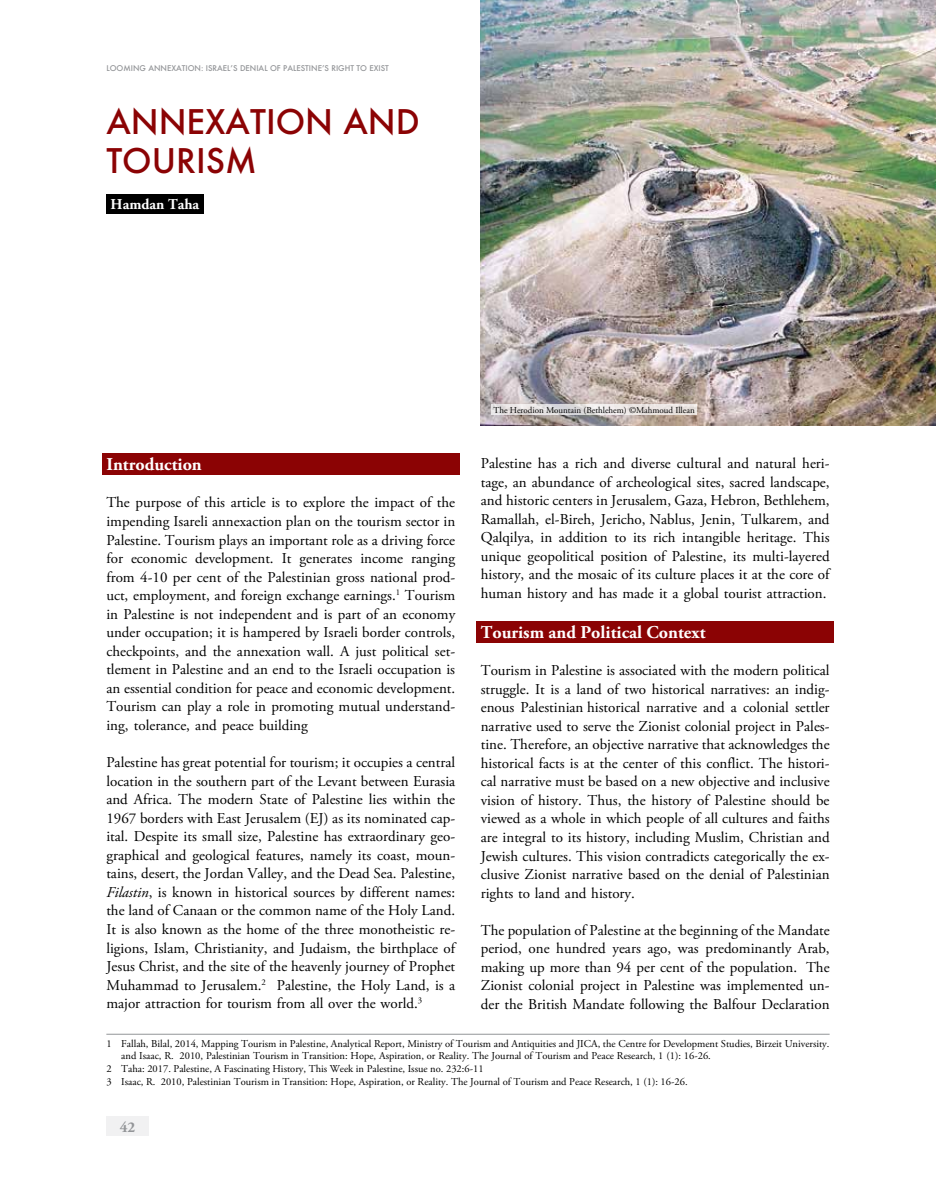
<style>
.page{position:relative;width:936px;height:1191px;background:#fff}
.page>*{position:absolute;margin:0;border:0;box-sizing:border-box;transform-origin:0 0}
.t1{font:500 33px/39.6px "Futura";color:#8b0304}
.t2{font:700 18px "Adobe Garamond Pro";color:#fff}
.t3{font:15px/18.6px "Adobe Garamond Pro";color:#000;text-align:justify}
.t4{font:700 15px "Adobe Garamond Pro";color:#fff}
.t5{font:700 15px "Adobe Garamond Pro";color:#939598}
.t6{font:10.5px "Adobe Garamond Pro";color:#000}
.t7{font:9px "Adobe Garamond Pro";color:#000}
.t8{font:500 7.65px "Futura";color:#939598}
.s1{font-style:italic}
</style>
<div class="page">
<div style="left:102px;top:453px;width:357px;height:21px;background:#8b0304"></div>
<hr style="left:106px;top:1033px;width:723px;height:1px;background:#939598">
<div style="left:476px;top:621px;width:357px;height:21px;background:#8b0304"></div>
<img style="left:480px;top:0;width:455px;height:425px">
<div style="left:106px;top:194px;width:97px;height:19px;background:#000"></div>
<svg style="left:491px;top:404px;width:206px;height:11px;background:#e6e2e2"></svg>
<div style="left:106px;top:1116px;width:43px;height:20px;background:#f1f1f2"></div>
<p class="t8" style="left:106px;top:63px;width:284px">LOOMING ANNEXATION: ISRAEL’S DENIAL OF PALESTINE’S RIGHT TO EXIST</p>
<h1 class="t1" style="left:106px;top:101px;width:315px">ANNEXATION AND<br>TOURISM</h1>
<p class="t4" style="left:111px;top:196px;width:90px">Hamdan Taha</p>
<p class="t7" style="left:493px;top:404px;width:203px">The Herodion Mountain (Bethlehem) ©Mahmoud Illean</p>
<p class="t3" style="left:480px;top:455px;width:350px">Palestine has a rich and diverse cultural and natural heri&shy;tage, an abundance of archeological sites, sacred landscape, and historic centers in Jerusalem, Gaza, Hebron, Bethlehem, Ramallah, el-Bireh, Jericho, Nablus, Jenin, Tulkarem, and Qalqilya, in addition to its rich intangible heritage. This unique geopolitical position of Palestine, its multi-layered history, and the mosaic of its culture places it at the core of human history and has made it a global tourist attraction.</p>
<p class="t2" style="left:480px;top:622px;width:226px">Tourism and Political Context</p>
<p class="t3" style="left:480px;top:662px;width:350px">Tourism in Palestine is associated with the modern political struggle. It is a land of two historical narratives: an indig&shy;enous Palestinian historical narrative and a colonial settler narrative used to serve the Zionist colonial project in Pales&shy;tine. Therefore, an objective narrative that acknowledges the historical facts is at the center of this conflict. The histori&shy;cal narrative must be based on a new objective and inclusive vision of history. Thus, the history of Palestine should be viewed as a whole in which people of all cultures and faiths are integral to its history, including Muslim, Christian and Jewish cultures. This vision contradicts categorically the ex&shy;clusive Zionist narrative based on the denial of Palestinian rights to land and history.</p>
<p class="t3" style="left:480px;top:921px;width:350px">The population of Palestine at the beginning of the Mandate period, one hundred years ago, was predominantly Arab, making up more than 94 per cent of the population. The Zionist colonial project in Palestine was implemented un&shy;der the British Mandate following the Balfour Declaration</p>
<p class="t2" style="left:106px;top:454px;width:97px">Introduction</p>
<p class="t3" style="left:106px;top:494px;width:350px">The purpose of this article is to explore the impact of the impending Isareli annexaction plan on the tourism sector in Palestine. Tourism plays an important role as a driving force for economic development. It generates income ranging from 4-10 per cent of the Palestinian gross national prod&shy;uct, employment, and foreign exchange earnings.<sup>1</sup> Tourism in Palestine is not independent and is part of an economy under occupation; it is hampered by Israeli border controls, checkpoints, and the annexation wall. A just political set&shy;tlement in Palestine and an end to the Israeli occupation is an essential condition for peace and economic development.<br>Tourism can play a role in promoting mutual understand&shy;ing, tolerance, and peace building</p>
<p class="t3" style="left:106px;top:753px;width:350px">Palestine has great potential for tourism; it occupies a central location in the southern part of the Levant between Eurasia and Africa. The modern State of Palestine lies within the 1967 borders with East Jerusalem (EJ) as its nominated cap&shy;ital. Despite its small size, Palestine has extraordinary geo&shy;graphical and geological features, namely its coast, moun&shy;tains, desert, the Jordan Valley, and the Dead Sea. Palestine, <span class="s1">Filastin</span>, is known in historical sources by different names: the land of Canaan or the common name of the Holy Land.<br>It is also known as the home of the three monotheistic re&shy;ligions, Islam, Christianity, and Judaism, the birthplace of Jesus Christ, and the site of the heavenly journey of Prophet Muhammad to Jerusalem.<sup>2</sup> Palestine, the Holy Land, is a major attraction for tourism from all over the world.<sup>3</sup></p>
<p class="t6" style="left:106px;top:1037px;width:724px">1 Fallah, Bilal, 2014, Mapping Tourism in Palestine, Analytical Report, Ministry of Tourism and Antiquities and JICA, the Centre for Development Studies, Birzeit University.</p>
<p class="t6" style="left:121px;top:1049px;width:591px">and Isaac, R. 2010, Palestinian Tourism in Transition: Hope, Aspiration, or Reality. The Journal of Tourism and Peace Research, 1 (1): 16-26.</p>
<p class="t6" style="left:106px;top:1062px;width:379px">2 Taha: 2017. Palestine, A Fascinating History, This Week in Palestine, Issue no. 232:6-11</p>
<p class="t6" style="left:106px;top:1075px;width:582px">3 Isaac, R. 2010, Palestinian Tourism in Transition: Hope, Aspiration, or Reality. The Journal of Tourism and Peace Research, 1 (1): 16-26.</p>
<p class="t5" style="left:120px;top:1118px;width:17px">42</p>
</div>
